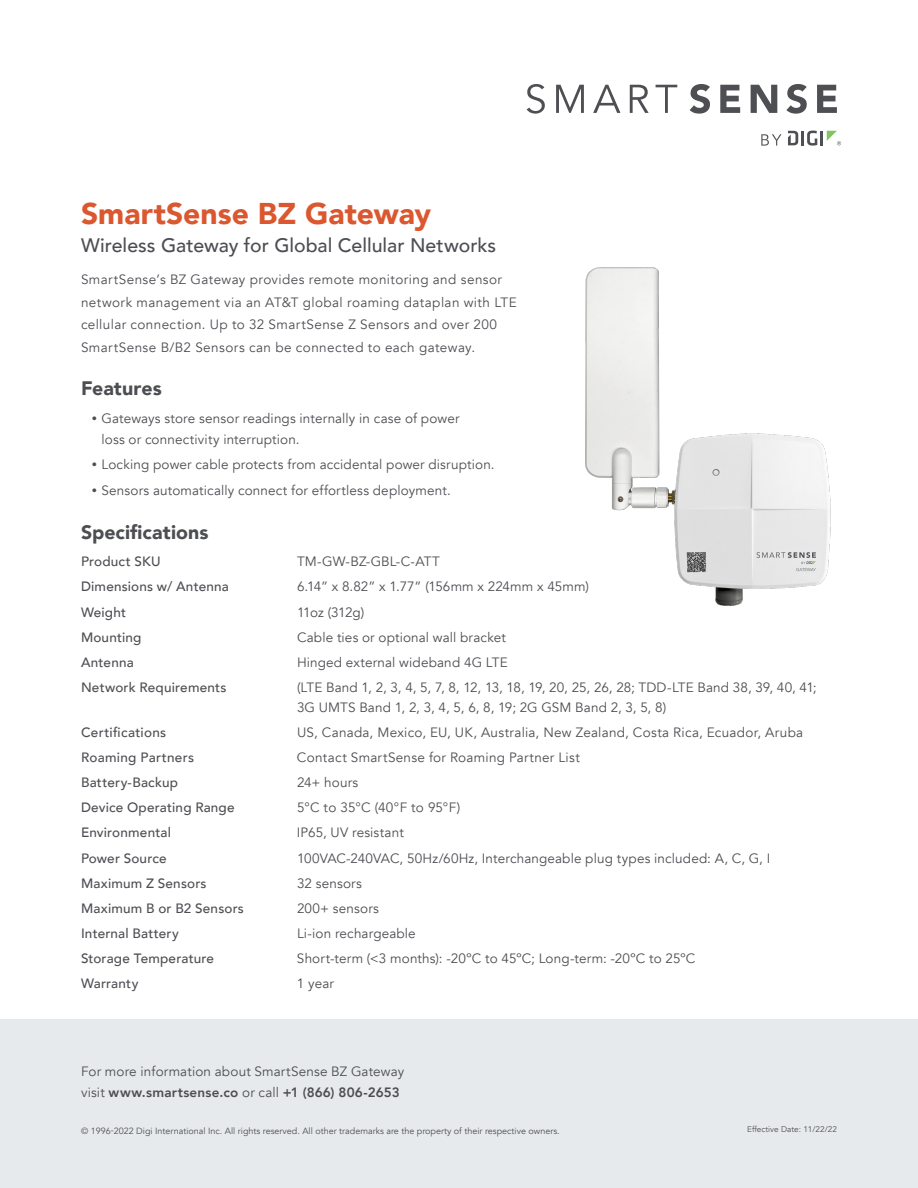
<style>
.page{position:relative;width:918px;height:1188px;background:#fff}
.page>*{position:absolute;margin:0;border:0;box-sizing:border-box;transform-origin:0 0}
.SS-Product{font:900 30px "Avenir";color:#da572f}
.SS-Head{font:500 19.5px "Avenir";color:#4d4e53}
.SS-Head-2{font:900 19.5px "Avenir";letter-spacing:.005em;color:#4d4e53}
.SS-Specifications{font:13.5px/19.5px "Avenir";letter-spacing:.01em;color:#4d4e53}
.SS-Text{font:13.5px/22.5px "Avenir";letter-spacing:.02em;color:#4d4e53}
.SS-Specifications-2{font:500 13.5px "Avenir";letter-spacing:.015em;color:#4d4e53}
.t1{font:800 13.5px "Avenir";letter-spacing:.02em;color:#4d4e53}
.SS-Specifications-3{font:13.5px "Avenir";letter-spacing:-.04em;color:#4d4e53}
.ft_pg_body_copy{font:9px "Avenir";color:#4d4e53}
.t2{font:8.25px "Avenir";color:#4d4e53}
.s1{font-size:10.5px}
.s2{font-weight:400}
</style>
<div class="page">
<div style="left:0;top:1019px;width:918px;height:169px;background:#e7eaec"></div>
<svg style="left:527px;top:84px;width:18px;height:30px"></svg>
<svg style="left:556px;top:85px;width:28px;height:28px"></svg>
<svg style="left:593px;top:85px;width:27px;height:28px"></svg>
<svg style="left:630px;top:85px;width:19px;height:28px"></svg>
<svg style="left:656px;top:85px;width:21px;height:28px"></svg>
<svg style="left:690px;top:84px;width:20px;height:30px"></svg>
<svg style="left:720px;top:85px;width:20px;height:28px"></svg>
<svg style="left:751px;top:85px;width:26px;height:28px"></svg>
<svg style="left:786px;top:84px;width:21px;height:30px"></svg>
<svg style="left:817px;top:85px;width:20px;height:28px"></svg>
<svg style="left:761px;top:134px;width:20px;height:12px"></svg>
<hr style="left:801px;top:131px;width:3px;height:14px;background:#4e4f53">
<svg style="left:807px;top:131px;width:10px;height:15px"></svg>
<hr style="left:820px;top:131px;width:3px;height:14px;background:#4e4f53">
<svg style="left:788px;top:131px;width:10px;height:14px"></svg>
<svg style="left:827px;top:131px;width:14px;height:14px"></svg>
<img style="left:585px;top:267px;width:246px;height:339px">
<p class="SS-Product" style="left:81px;top:187px;width:352px">SmartSense BZ Gateway</p>
<p class="SS-Head" style="left:81px;top:228px;width:417px">Wireless Gateway for Global Cellular Networks</p>
<p class="SS-Text" style="left:81px;top:268px;width:437px">SmartSense’s BZ Gateway provides remote monitoring and sensor network management via an AT&amp;T global roaming dataplan with LTE cellular connection. Up to 32 SmartSense Z Sensors and over 200<br>SmartSense B/B2 Sensors can be connected to each gateway.</p>
<p class="SS-Head-2" style="left:81px;top:371px;width:82px">Features</p>
<p class="SS-Text" style="left:102px;top:408px;width:359px;line-height:21px;text-indent:-10px"><span class="s1">•</span> Gateways store sensor readings internally in case of power loss or connectivity interruption.</p>
<p class="SS-Text" style="left:92px;top:453px;width:404px"><span class="s1">•</span> Locking power cable protects from accidental power disruption.</p>
<p class="SS-Text" style="left:92px;top:479px;width:361px"><span class="s1">•</span> Sensors automatically connect for effortless deployment.</p>
<p class="SS-Head-2" style="left:81px;top:515px;width:129px">Specifications</p>
<p class="SS-Specifications-2" style="left:81px;top:550px;width:81px">Product SKU</p>
<p class="SS-Specifications" style="left:297px;top:552px;width:144px">TM-GW-BZ-GBL-C-ATT</p>
<p class="SS-Specifications-2" style="left:81px;top:575px;width:149px">Dimensions w/ Antenna</p>
<p class="SS-Specifications" style="left:297px;top:577px;width:294px">6.14” x 8.82” x 1.77” (156mm x 224mm x 45mm)</p>
<p class="SS-Specifications-2" style="left:81px;top:600px;width:47px">Weight</p>
<p class="SS-Specifications-3" style="left:297px;top:604px;width:69px">11oz (312g)</p>
<p class="SS-Specifications-2" style="left:81px;top:625px;width:62px">Mounting</p>
<p class="SS-Specifications" style="left:297px;top:628px;width:210px">Cable ties or optional wall bracket</p>
<p class="SS-Specifications-2" style="left:81px;top:650px;width:54px">Antenna</p>
<p class="SS-Specifications" style="left:297px;top:653px;width:212px">Hinged external wideband 4G LTE</p>
<p class="SS-Specifications-2" style="left:81px;top:676px;width:147px">Network Requirements</p>
<p class="SS-Specifications" style="left:297px;top:678px;width:521px">(LTE Band 1, 2, 3, 4, 5, 7, 8, 12, 13, 18, 19, 20, 25, 26, 28; TDD-LTE Band 38, 39, 40, 41;<br>3G UMTS Band 1, 2, 3, 4, 5, 6, 8, 19; 2G GSM Band 2, 3, 5, 8)</p>
<p class="SS-Specifications-2" style="left:81px;top:720px;width:87px">Certifications</p>
<p class="SS-Specifications" style="left:297px;top:723px;width:508px">US, Canada, Mexico, EU, UK, Australia, New Zealand, Costa Rica, Ecuador, Aruba</p>
<p class="SS-Specifications-2" style="left:81px;top:745px;width:115px">Roaming Partners</p>
<p class="SS-Specifications" style="left:297px;top:748px;width:284px">Contact SmartSense for Roaming Partner List</p>
<p class="SS-Specifications-2" style="left:81px;top:771px;width:99px">Battery-Backup</p>
<p class="SS-Specifications" style="left:297px;top:773px;width:63px">24+ hours</p>
<p class="SS-Specifications-2" style="left:81px;top:796px;width:155px">Device Operating Range</p>
<p class="SS-Specifications" style="left:297px;top:798px;width:165px">5°C to 35°C (40°F to 95°F)</p>
<p class="SS-Specifications-2" style="left:81px;top:821px;width:92px">Environmental</p>
<p class="SS-Specifications" style="left:297px;top:823px;width:108px">IP65, UV resistant</p>
<p class="SS-Specifications-2" style="left:81px;top:846px;width:87px">Power Source</p>
<p class="SS-Specifications" style="left:297px;top:848px;width:475px">100VAC-240VAC, 50Hz/60Hz, Interchangeable plug types included: A, C, G, I</p>
<p class="SS-Specifications-2" style="left:81px;top:871px;width:127px">Maximum Z Sensors</p>
<p class="SS-Specifications" style="left:297px;top:874px;width:66px">32 sensors</p>
<p class="SS-Specifications-2" style="left:81px;top:896px;width:164px">Maximum B or B2 Sensors</p>
<p class="SS-Specifications" style="left:297px;top:899px;width:84px">200+ sensors</p>
<p class="SS-Specifications-2" style="left:81px;top:922px;width:99px">Internal Battery</p>
<p class="SS-Specifications" style="left:297px;top:924px;width:120px">Li-ion rechargeable</p>
<p class="SS-Specifications-2" style="left:81px;top:947px;width:135px">Storage Temperature</p>
<p class="SS-Specifications" style="left:297px;top:949px;width:400px">Short-term (&lt;3 months): -20ºC to 45ºC; Long-term: -20ºC to 25ºC</p>
<p class="SS-Specifications-2" style="left:81px;top:972px;width:59px">Warranty</p>
<p class="SS-Specifications" style="left:297px;top:974px;width:38px">1 year</p>
<p class="SS-Text" style="left:81px;top:1060px;width:325px">For more information about SmartSense BZ Gateway</p>
<p class="t1" style="left:81px;top:1082px;width:320px"><span class="s2">visit</span> www.smartsense.co <span class="s2">or call</span> +1 (866) 806-2653</p>
<p class="ft_pg_body_copy" style="left:81px;top:1126px;width:480px">© 1996-2022 Digi International Inc. All rights reserved. All other trademarks are the property of their respective owners.</p>
<p class="t2" style="left:747px;top:1125px;width:91px">Effective Date: 11/22/22</p>
</div>
